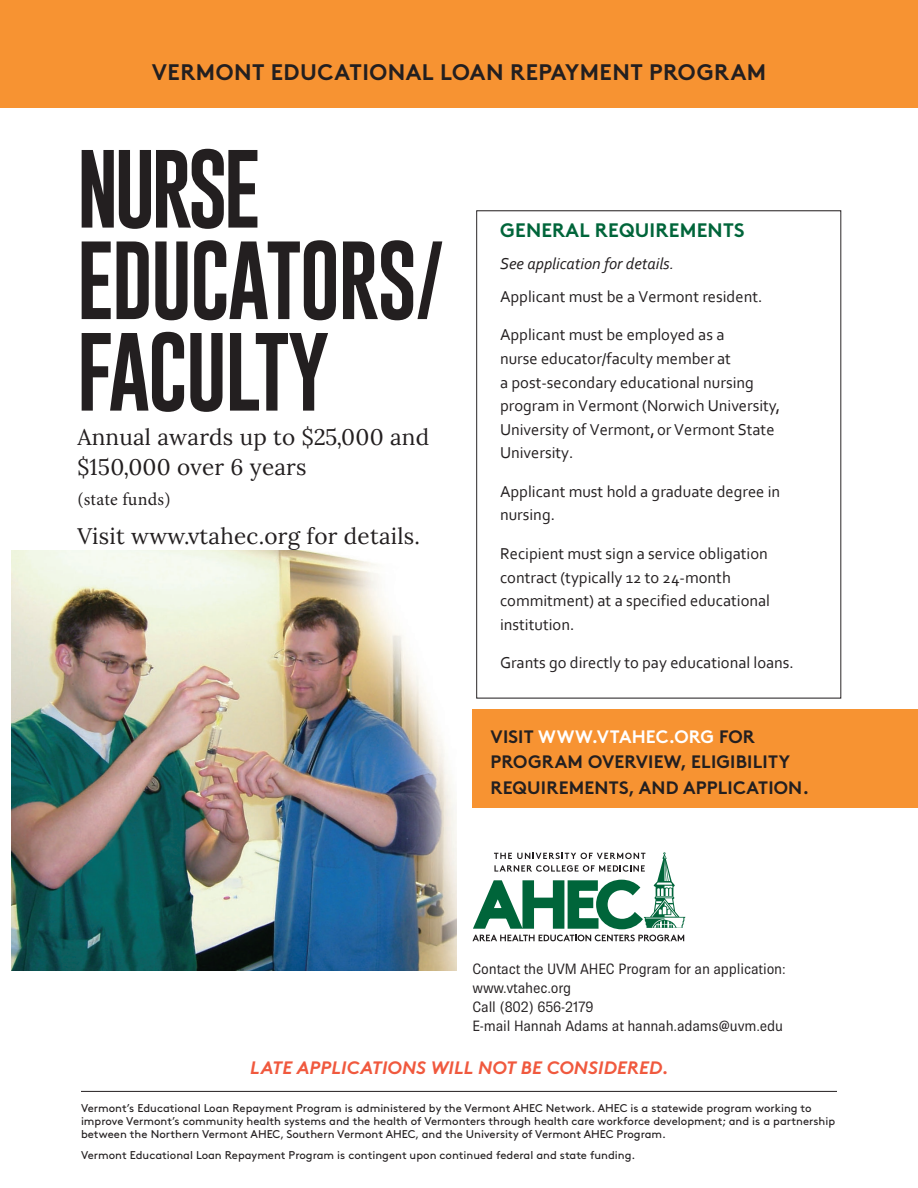
<style>
.page{position:relative;width:918px;height:1188px;background:#fff}
.page>*{position:absolute;margin:0;border:0;box-sizing:border-box;transform-origin:0 0}
.HEAD{font:81px/91.5px "Gobold";letter-spacing:-.03em;color:#231f20}
.t1{font:22.5px/30px "Lora";letter-spacing:.01em;color:#231f20}
.HEAD-2{font:700 22.5px "Brown Pro";letter-spacing:.02em;color:#231f20}
.TEXT{font:700 19.5px "Brown Pro";letter-spacing:.01em;color:#00653a}
.t2{font:700 18px/25.5px "Brown Pro";letter-spacing:.01em;color:#231f20}
.t3{font:italic 700 18px "Brown Pro";letter-spacing:.01em;color:#f0593e}
.t4{font:18px "Minion Pro";letter-spacing:.015em;color:#231f20}
.TEXT-2{font:16.5px/23.5px "Corbel";color:#231f20}
.t5{font:15px/19px "Brown Pro";letter-spacing:-.01em;color:#231f20}
.t6{font:11.25px/12.8px "Brown Pro";color:#231f20}
.s1{font-style:italic}
.s2{color:#fff}
</style>
<div class="page">
<div style="left:0;top:0;width:918px;height:108px;background:#f79332"></div>
<img style="left:11px;top:551px;width:446px;height:419px">
<div style="left:472px;top:710px;width:446px;height:98px;background:#f79332"></div>
<svg style="left:472px;top:852px;width:213px;height:89px"></svg>
<hr style="left:81px;top:1091px;width:756px;height:1px;background:#231f20">
<p class="HEAD-2" style="left:152px;top:54px;width:616px">VERMONT EDUCATIONAL LOAN REPAYMENT PROGRAM</p>
<p class="HEAD" style="left:76px;top:143px;width:186px">NURSE</p>
<p class="HEAD" style="left:76px;top:235px;width:370px">EDUCATORS/<br>FACULTY</p>
<p class="t1" style="left:77px;top:421px;width:353px">Annual awards up to $25,000 and $150,000 over 6 years</p>
<p class="t4" style="left:77px;top:487px;width:95px">(state funds)</p>
<p class="t1" style="left:77px;top:519px;width:344px">Visit www.vtahec.org for details.</p>
<p class="TEXT" style="left:500px;top:215px;width:246px">GENERAL REQUIREMENTS</p>
<p class="TEXT-2" style="left:500px;top:247px;width:264px;line-height:32.5px"><span class="s1">See application for details.<br></span>Applicant must be a Vermont resident.</p>
<p class="TEXT-2" style="left:500px;top:323px;width:282px">Applicant must be employed as a<br>nurse educator/faculty member at<br>a post-secondary educational nursing program in Vermont (Norwich University, University of Vermont, or Vermont State University.</p>
<p class="TEXT-2" style="left:500px;top:479px;width:282px">Applicant must hold a graduate degree in nursing.</p>
<p class="TEXT-2" style="left:500px;top:541px;width:272px">Recipient must sign a service obligation contract (typically 12 to 24-month commitment) at a specified educational institution.</p>
<p class="TEXT-2" style="left:500px;top:651px;width:295px">Grants go directly to pay educational loans.</p>
<p class="t2" style="left:491px;top:722px;width:320px">VISIT <span class="s2">WWW.VTAHEC.ORG</span> FOR<br>PROGRAM OVERVIEW, ELIGIBILITY<br>REQUIREMENTS, AND APPLICATION.</p>
<p class="t5" style="left:472px;top:959px;width:315px">Contact the UVM AHEC Program for an application: www.vtahec.org<br>Call (802) 656-2179<br>E-mail Hannah Adams at hannah.adams@uvm.edu</p>
<p class="t3" style="left:250px;top:1053px;width:420px">LATE APPLICATIONS WILL NOT BE CONSIDERED.</p>
<p class="t6" style="left:81px;top:1101px;width:756px">Vermont’s Educational Loan Repayment Program is administered by the Vermont AHEC Network. AHEC is a statewide program working to improve Vermont’s community health systems and the health of Vermonters through health care workforce development; and is a partnership between the Northern Vermont AHEC, Southern Vermont AHEC, and the University of Vermont AHEC Program.</p>
<p class="t6" style="left:81px;top:1148px;width:556px">Vermont Educational Loan Repayment Program is contingent upon continued federal and state funding.</p>
</div>
